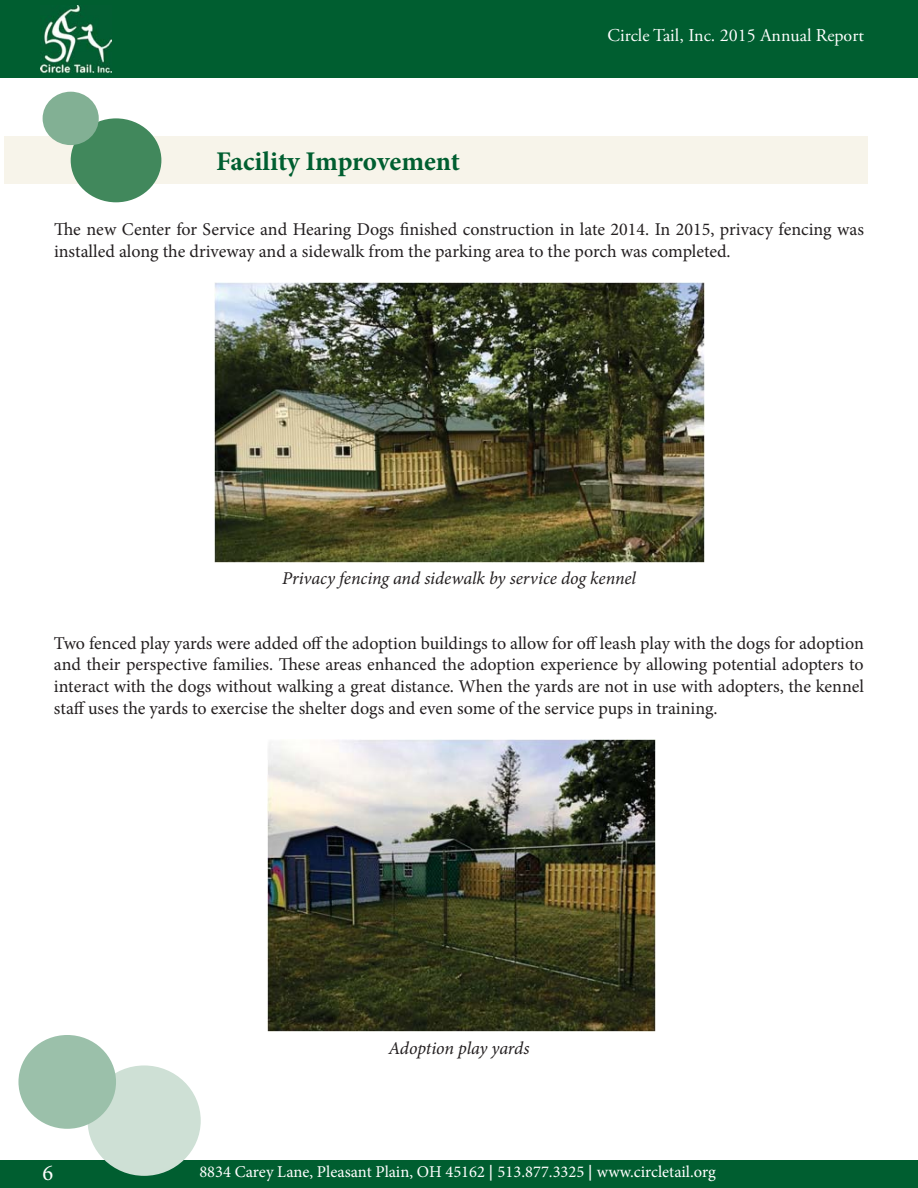
<style>
.page{position:relative;width:918px;height:1188px;background:#fff}
.page>*{position:absolute;margin:0;border:0;box-sizing:border-box;transform-origin:0 0}
.t1{font:700 27px "Minion Pro";color:#005e30}
.t2{font:22.5px "Minion Pro";color:#fff}
.t3{font:18px/21.6px "Minion Pro";color:#231f20}
.t4{font:italic 18px "Minion Pro";letter-spacing:-.005em;color:#231f20}
.t5{font:18px "Adobe Garamond Pro";color:#fff}
.t6{font:16.5px "Minion Pro";color:#fff}
.s1{font-family:"Arial"}
</style>
<div class="page">
<div style="left:0;top:1161px;width:918px;height:27px;background:#005e30"></div>
<div style="left:4px;top:136px;width:864px;height:48px;background:#f7f4ea"></div>
<div style="left:88px;top:1065px;width:113px;height:111px;background:#cee0d5;border-radius:50%"></div>
<div style="left:18px;top:1035px;width:98px;height:94px;background:#9bc0aa;border-radius:50%"></div>
<div style="left:0;top:0;width:918px;height:78px;background:#005e30"></div>
<div style="left:71px;top:118px;width:90px;height:84px;background:#41885c;border-radius:50%"></div>
<div style="left:43px;top:92px;width:56px;height:53px;background:#82b094;border-radius:50%"></div>
<img style="left:41px;top:5px;width:70px;height:68px">
<img style="left:215px;top:283px;width:489px;height:279px">
<img style="left:268px;top:740px;width:387px;height:292px">
<h1 class="t1" style="left:216px;top:151px;width:246px">Facility Improvement</h1>
<p class="t5" style="left:608px;top:24px;width:258px">Circle Tail, Inc. 2015 Annual Report</p>
<p class="t3" style="left:54px;top:220px;width:812px">The new Center for Service and Hearing Dogs finished construction in late 2014. In 2015, privacy fencing was installed along the driveway and a sidewalk from the parking area to the porch was completed.</p>
<p class="t4" style="left:282px;top:571px;width:355px">Privacy fencing and sidewalk by service dog kennel</p>
<p class="t3" style="left:54px;top:634px;width:812px;text-align:justify">Two fenced play yards were added off the adoption buildings to allow for off leash play with the dogs for adoption and their perspective families. These areas enhanced the adoption experience by allowing potential adopters to interact with the dogs without walking a great distance. When the yards are not in use with adopters, the kennel staff uses the yards to exercise the shelter dogs and even some of the service pups in training.</p>
<p class="t4" style="left:389px;top:1041px;width:142px">Adoption play yards</p>
<p class="t2" style="left:43px;top:1164px;width:12px">6</p>
<p class="t6" style="left:199px;top:1165px;width:518px">8834 Carey Lane, Pleasant Plain, OH 45162 <span class="s1">|</span> 513.877.3325 <span class="s1">|</span> www.circletail.org</p>
</div>
